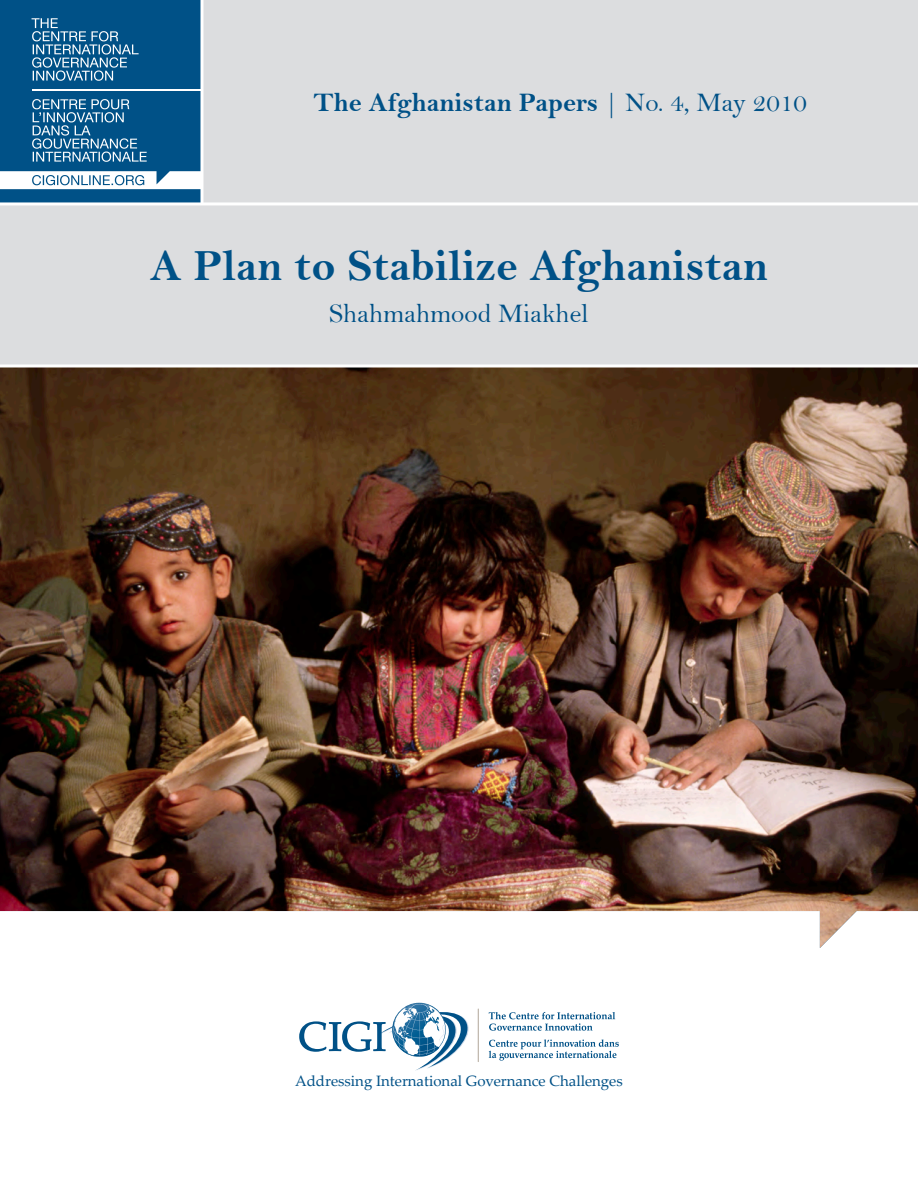
<style>
.page{position:relative;width:918px;height:1188px;background:#fff}
.page>*{position:absolute;margin:0;border:0;box-sizing:border-box;transform-origin:0 0}
.t1{font:45px "Bell MT Bold";color:#005187}
.t2{font:27px "Bell MT Bold";color:#005187}
.t3{font:27px "Bell";color:#005187}
.t4{font:15px "Palatino Linotype";color:#005187}
.s1{font-family:"Bell"}
</style>
<div class="page">
<div style="left:0;top:0;width:202px;height:205px;background:#005187"></div>
<svg style="left:0;top:171px;width:200px;height:18px;background:#dbe6ee"></svg>
<svg style="left:32px;top:99px;width:115px;height:63px"></svg>
<hr style="left:32px;top:90px;width:170px;height:1px;background:#fff">
<svg style="left:32px;top:18px;width:107px;height:63px"></svg>
<img style="left:0;top:368px;width:918px;height:580px">
<div style="left:0;top:205px;width:918px;height:162px;background:#dcdddf"></div>
<div style="left:202px;top:0;width:716px;height:203px;background:#dcdddf"></div>
<svg style="left:489px;top:1039px;width:130px;height:22px"></svg>
<svg style="left:489px;top:1012px;width:126px;height:19px"></svg>
<hr style="left:478px;top:1009px;width:1px;height:53px;background:#bab1a6">
<svg style="left:299px;top:1003px;width:170px;height:68px"></svg>
<hr style="left:200px;top:0;width:3px;height:203px;background:#fff">
<hr style="left:0;top:202px;width:918px;height:3px;background:#fff">
<svg style="left:0;top:364px;width:918px;height:4px;background:#e2dfdc"></svg>
<h2 class="t2" style="left:314px;top:86px;width:495px">The Afghanistan Papers <span class="s1">| No. 4, May 2010</span></h2>
<h1 class="t1" style="left:150px;top:239px;width:619px">A Plan to Stabilize Afghanistan</h1>
<h2 class="t3" style="left:329px;top:298px;width:261px">Shahmahmood Miakhel</h2>
<p class="t4" style="left:295px;top:1070px;width:329px">Addressing International Governance Challenges</p>
</div>
